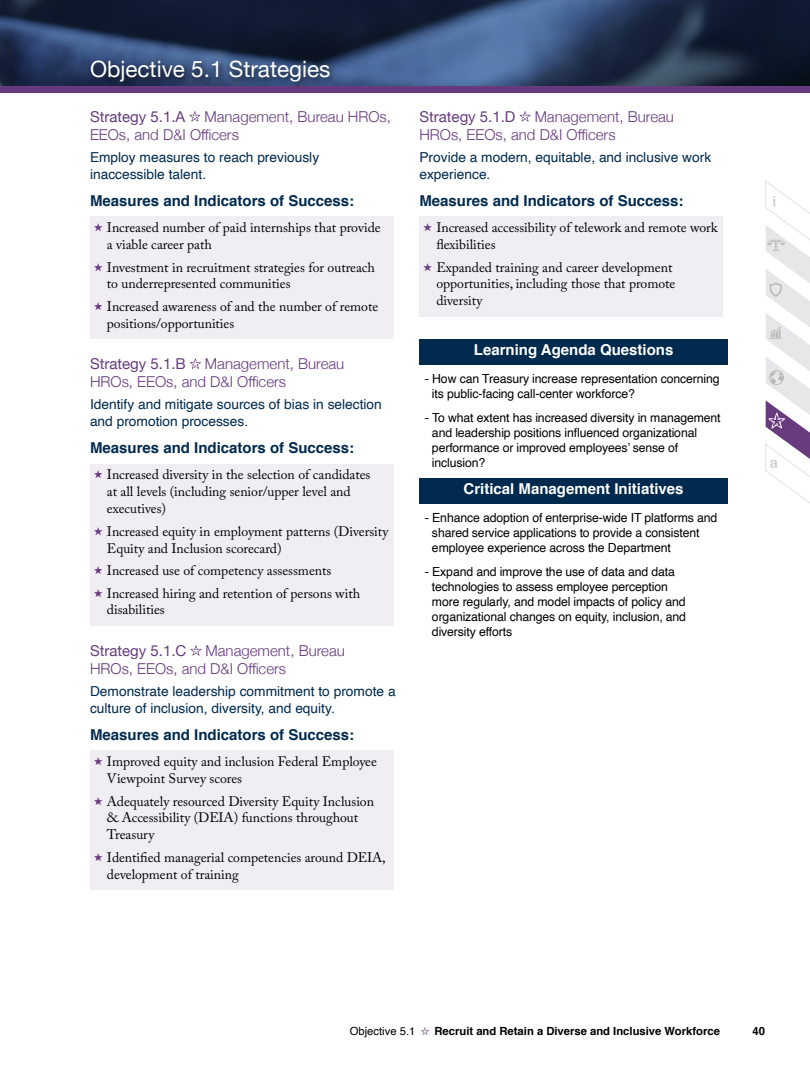
<style>
.page{position:relative;width:810px;height:1080px;background:#fff}
.page>*{position:absolute;margin:0;border:0;box-sizing:border-box;transform-origin:0 0}
.t1{font:22.5px "Helvetica Neue";color:#fff}
.H3_Purple{font:300 15px/18px "Helvetica Neue";color:#673b7e}
.t2{font:700 15px "Helvetica";color:#002a4e}
.H3_Purple-2{font:15px "Helvetica Neue";color:#673b7e}
.t3{font:700 15px "Helvetica";color:#fff}
.t4{font:13.75px/16.9px "Adobe Caslon Pro";letter-spacing:-.005em;color:#000}
._22_26_ObStrat{font:13.75px/16.9px "Helvetica";color:#002a4e}
.t5{font:12.5px/15px "Helvetica";letter-spacing:-.01em;color:#000}
.Running_Footers{font:700 11.25px "Helvetica";color:#000}
.Running_Footers-2{font:11.25px "Helvetica";color:#000}
.s1{font-family:"Helvetica Neue"}
</style>
<div class="page">
<img style="left:0;top:0;width:810px;height:86px">
<svg style="left:765px;top:180px;width:45px;height:323px"></svg>
<svg style="left:421px;top:1027px;width:8px;height:8px"></svg>
<div style="left:0;top:86px;width:810px;height:7px;background:#673b7e"></div>
<div style="left:87px;top:56px;width:252px;height:35px;background:#000;opacity:.75"></div>
<svg style="left:189px;top:111px;width:11px;height:11px"></svg>
<div style="left:90px;top:216px;width:304px;height:123px;background:#f0edf3"></div>
<svg style="left:190px;top:359px;width:11px;height:10px"></svg>
<div style="left:90px;top:464px;width:304px;height:162px;background:#f0edf3"></div>
<svg style="left:191px;top:645px;width:10px;height:11px"></svg>
<div style="left:90px;top:750px;width:304px;height:140px;background:#f0edf3"></div>
<svg style="left:520px;top:111px;width:11px;height:11px"></svg>
<div style="left:419px;top:216px;width:304px;height:101px;background:#f0edf3"></div>
<div style="left:419px;top:339px;width:309px;height:25px;background:#002a4e"></div>
<div style="left:419px;top:478px;width:309px;height:25px;background:#002a4e"></div>
<h2 class="t1" style="left:90px;top:53px;width:242px">Objective 5.1 Strategies</h2>
<p class="H3_Purple-2" style="left:90px;top:105px;width:97px">Strategy 5.1.A</p>
<p class="H3_Purple" style="left:90px;top:106px;width:302px;text-indent:114px">Management, Bureau HROs,<br>EEOs, and D&amp;I Officers</p>
<p class="_22_26_ObStrat" style="left:90px;top:149px;width:231px">Employ measures to reach previously inaccessible talent.</p>
<h3 class="t2" style="left:90px;top:188px;width:266px">Measures and Indicators of Success:</h3>
<p class="t4" style="left:107px;top:219px;width:275px">Increased number of paid internships that provide a viable career path</p>
<p class="t4" style="left:107px;top:258px;width:269px">Investment in recruitment strategies for outreach to underrepresented communities</p>
<p class="t4" style="left:107px;top:298px;width:273px">Increased awareness of and the number of remote positions/opportunities</p>
<p class="H3_Purple-2" style="left:90px;top:353px;width:97px">Strategy 5.1.B</p>
<p class="H3_Purple" style="left:90px;top:353px;width:256px;text-indent:115px">Management, Bureau<br>HROs, EEOs, and D&amp;I Officers</p>
<p class="_22_26_ObStrat" style="left:90px;top:397px;width:293px">Identify and mitigate sources of bias in selection and promotion processes.</p>
<h3 class="t2" style="left:90px;top:436px;width:266px">Measures and Indicators of Success:</h3>
<p class="t4" style="left:107px;top:466px;width:265px">Increased diversity in the selection of candidates at all levels (including senior/upper level and executives)</p>
<p class="t4" style="left:107px;top:523px;width:283px">Increased equity in employment patterns (Diversity<br>Equity and Inclusion scorecard)</p>
<p class="t4" style="left:107px;top:562px;width:226px">Increased use of competency assessments</p>
<p class="t4" style="left:107px;top:584px;width:255px">Increased hiring and retention of persons with disabilities</p>
<p class="H3_Purple-2" style="left:90px;top:639px;width:98px">Strategy 5.1.C</p>
<p class="H3_Purple" style="left:90px;top:640px;width:256px;text-indent:116px">Management, Bureau<br>HROs, EEOs, and D&amp;I Officers</p>
<p class="_22_26_ObStrat" style="left:90px;top:683px;width:307px">Demonstrate leadership commitment to promote a culture of inclusion, diversity, and equity.</p>
<h3 class="t2" style="left:90px;top:722px;width:266px">Measures and Indicators of Success:</h3>
<p class="t4" style="left:107px;top:753px;width:272px">Improved equity and inclusion Federal Employee<br>Viewpoint Survey scores</p>
<p class="t4" style="left:107px;top:792px;width:269px">Adequately resourced Diversity Equity Inclusion &amp; Accessibility (DEIA) functions throughout<br>Treasury</p>
<p class="t4" style="left:107px;top:849px;width:280px">Identified managerial competencies around DEIA, development of training</p>
<p class="H3_Purple-2" style="left:419px;top:105px;width:98px">Strategy 5.1.D</p>
<p class="H3_Purple" style="left:419px;top:106px;width:256px;text-indent:115px">Management, Bureau<br>HROs, EEOs, and D&amp;I Officers</p>
<p class="_22_26_ObStrat" style="left:419px;top:149px;width:293px">Provide a modern, equitable, and inclusive work experience.</p>
<h3 class="t2" style="left:419px;top:188px;width:266px">Measures and Indicators of Success:</h3>
<p class="t4" style="left:436px;top:219px;width:283px">Increased accessibility of telework and remote work flexibilities</p>
<p class="t4" style="left:436px;top:258px;width:241px">Expanded training and career development opportunities, including those that promote diversity</p>
<h3 class="t3" style="left:474px;top:338px;width:201px">Learning Agenda Questions</h3>
<p class="t5" style="left:432px;top:372px;width:289px;text-indent:-8px"><span class="s1">-</span> How can Treasury increase representation concerning its public-facing call-center workforce?</p>
<p class="t5" style="left:432px;top:411px;width:290px;text-indent:-8px"><span class="s1">-</span> To what extent has increased diversity in management and leadership positions influenced organizational performance or improved employees’ sense of inclusion?</p>
<h3 class="t3" style="left:464px;top:477px;width:222px">Critical Management Initiatives</h3>
<p class="t5" style="left:432px;top:511px;width:287px;text-indent:-8px"><span class="s1">-</span> Enhance adoption of enterprise-wide IT platforms and shared service applications to provide a consistent employee experience across the Department</p>
<p class="t5" style="left:432px;top:565px;width:256px;text-indent:-8px"><span class="s1">-</span> Expand and improve the use of data and data technologies to assess employee perception more regularly, and model impacts of policy and organizational changes on equity, inclusion, and diversity efforts</p>
<p class="Running_Footers-2" style="left:350px;top:1022px;width:67px">Objective 5.1</p>
<p class="Running_Footers" style="left:434px;top:1022px;width:287px">Recruit and Retain a Diverse and Inclusive Workforce</p>
<p class="Running_Footers" style="left:752px;top:1022px;width:14px">40</p>
</div>
